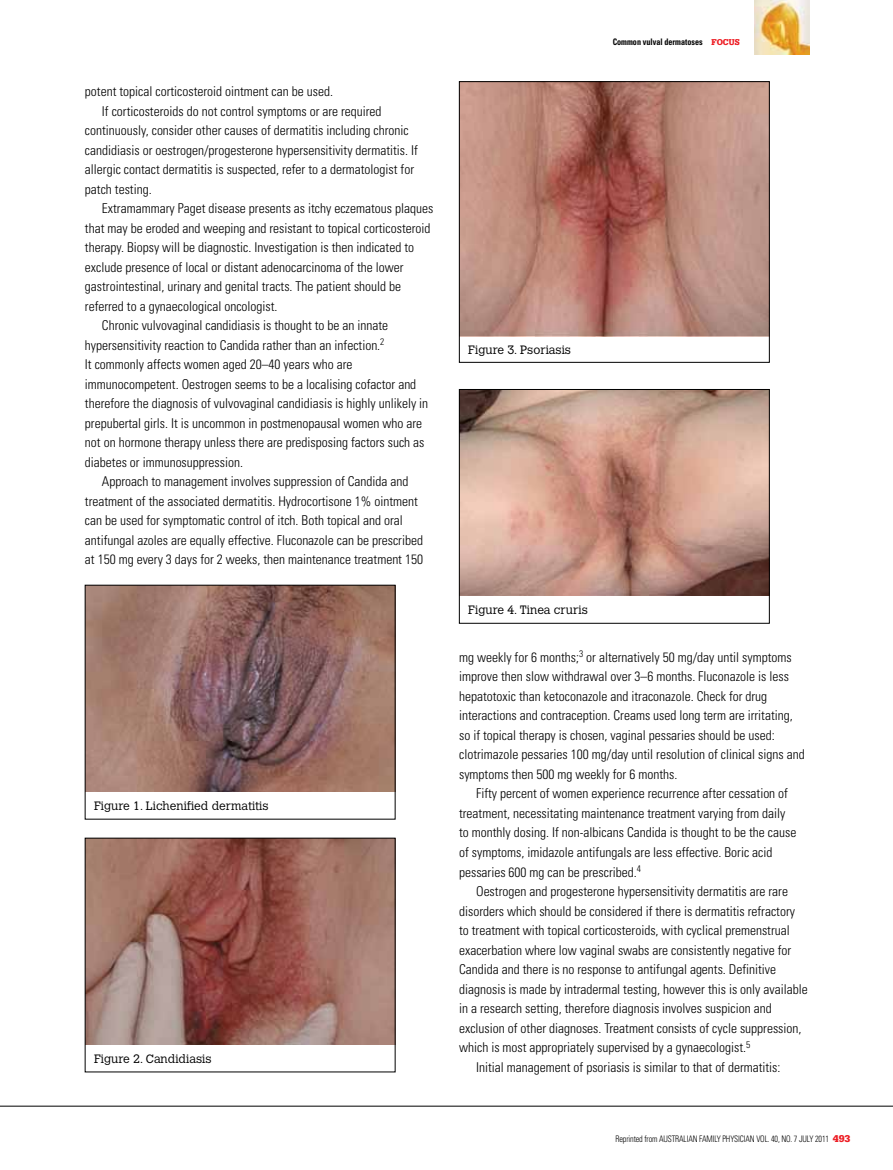
<style>
.page{position:relative;width:893px;height:1170px;background:#fff}
.page>*{position:absolute;margin:0;border:0;box-sizing:border-box;transform-origin:0 0}
.t1{font:300 condensed 13.5px/19.5px "Univers LT";color:#000}
.t2{font:300 12px "Calvert";color:#000}
.t3{font:300 condensed 9px "Univers LT";letter-spacing:-.015em;color:#000;scale:.9 1}
.t4{font:700 condensed 9px "Univers LT";color:#000;scale:.9 1}
.s1{font-family:"Serifa LT";font-weight:900;font-stretch:normal;color:#ed1d24}
.s2{font-family:"Serifa LT";font-weight:900;font-stretch:normal;font-size:10.5px;color:#ed1d24}
</style>
<div class="page">
<img style="left:755px;top:0;width:54px;height:54px">
<hr style="left:0;top:1105px;width:893px;height:1px;background:#000">
<img style="left:87px;top:587px;width:306px;height:204px">
<div style="left:85px;top:585px;width:310px;height:234px;border:1px solid #000"></div>
<img style="left:87px;top:839px;width:306px;height:205px">
<div style="left:85px;top:837px;width:310px;height:234px;border:1px solid #000"></div>
<img style="left:461px;top:83px;width:306px;height:253px">
<div style="left:459px;top:81px;width:310px;height:281px;border:1px solid #000"></div>
<img style="left:461px;top:391px;width:306px;height:204px">
<div style="left:459px;top:389px;width:310px;height:234px;border:1px solid #000"></div>
<p class="t1" style="left:85px;top:82px;width:250px">potent topical corticosteroid ointment can be used.</p>
<p class="t1" style="left:102px;top:101px;width:281px">If corticosteroids do not control symptoms or are required</p>
<p class="t1" style="left:85px;top:121px;width:325px">continuously, consider other causes of dermatitis including chronic</p>
<p class="t1" style="left:85px;top:140px;width:334px">candidiasis or oestrogen/progesterone hypersensitivity dermatitis. If</p>
<p class="t1" style="left:85px;top:160px;width:331px">allergic contact dermatitis is suspected, refer to a dermatologist for</p>
<p class="t1" style="left:85px;top:179px;width:68px">patch testing.</p>
<p class="t1" style="left:102px;top:199px;width:333px">Extramammary Paget disease presents as itchy eczematous plaques</p>
<p class="t1" style="left:85px;top:218px;width:347px">that may be eroded and weeping and resistant to topical corticosteroid</p>
<p class="t1" style="left:85px;top:237px;width:331px">therapy. Biopsy will be diagnostic. I nvestigation is then indicated to</p>
<p class="t1" style="left:85px;top:257px;width:320px">exclude presence of local or distant adenocarcinoma of the lower</p>
<p class="t1" style="left:85px;top:276px;width:318px">gastrointestinal, urinary and genital tracts. The patient should be</p>
<p class="t1" style="left:85px;top:296px;width:194px">referred to a gynaecological oncologist.</p>
<p class="t1" style="left:102px;top:315px;width:288px">Chronic vulvovaginal candidiasis is thought to be an innate</p>
<p class="t1" style="left:85px;top:335px;width:301px">hypersensitivity reaction to Candida rather than an infection.<sup>2</sup></p>
<p class="t1" style="left:85px;top:355px;width:269px">It commonly affects women aged 20–40 years who are</p>
<p class="t1" style="left:85px;top:374px;width:333px">immunocompetent. Oestrogen seems to be a localising cofactor and</p>
<p class="t1" style="left:85px;top:394px;width:345px">therefore the diagnosis of vulvovaginal candidiasis is highly unlikely in</p>
<p class="t1" style="left:85px;top:413px;width:339px">prepubertal girls. It is uncommon in postmenopausal women who are</p>
<p class="t1" style="left:85px;top:433px;width:341px">not on hormone therapy unless there are predisposing factors such as</p>
<p class="t1" style="left:85px;top:452px;width:160px">diabetes or immunosuppression.</p>
<p class="t1" style="left:102px;top:471px;width:308px">Approach to management involves suppression of Candida and</p>
<p class="t1" style="left:85px;top:491px;width:334px">treatment of the associated dermatitis. Hydrocortisone 1% ointment</p>
<p class="t1" style="left:85px;top:510px;width:319px">can be used for symptomatic control of itch. Both topical and oral</p>
<p class="t1" style="left:85px;top:530px;width:340px">antifungal azoles are equally effective. Fluconazole can be prescribed</p>
<p class="t1" style="left:85px;top:549px;width:340px">at 150 mg every 3 days for 2 weeks, then maintenance treatment 150</p>
<p class="t2" style="left:94px;top:798px;width:176px">Figure 1. Lichenified dermatitis</p>
<p class="t2" style="left:94px;top:1051px;width:119px">Figure 2. Candidiasis</p>
<p class="t4" style="left:613px;top:36px;width:143px">Common vulval dermatoses <span class="s1">FOCUS</span></p>
<p class="t2" style="left:468px;top:343px;width:104px">Figure 3. Psoriasis</p>
<p class="t2" style="left:468px;top:603px;width:121px">Figure 4. Tinea cruris</p>
<p class="t1" style="left:459px;top:647px;width:347px">mg weekly for 6 months;<sup>3</sup> or alternatively 50 mg/day until symptoms improve then slow withdrawal over 3–6 months. Fluconazole is less hepatotoxic than ketoconazole and itraconazole. Check for drug interactions and contraception. Creams used long term are irritating, so if topical therapy is chosen, vaginal pessaries should be used: clotrimazole pessaries 100 mg/day until resolution of clinical signs and symptoms then 500 mg weekly for 6 months.</p>
<p class="t1" style="left:459px;top:783px;width:339px;text-indent:17px">Fifty percent of women experience recurrence after cessation of treatment, necessitating maintenance treatment varying from daily to monthly dosing. If non-albicans Candida is thought to be the cause of symptoms, imidazole antifungals are less effective. Boric acid pessaries 600 mg can be prescribed.<sup>4</sup></p>
<p class="t1" style="left:476px;top:881px;width:313px">Oestrogen and progesterone hypersensitivity dermatitis are rare</p>
<p class="t1" style="left:459px;top:901px;width:337px">disorders which should be considered if there is dermatitis refractory</p>
<p class="t1" style="left:459px;top:920px;width:332px">to treatment with topical corticosteroids, with cyclical premenstrual</p>
<p class="t1" style="left:459px;top:940px;width:334px">exacerbation where low vaginal swabs are consistently negative for</p>
<p class="t1" style="left:459px;top:959px;width:319px">Candida and there is no response to antifungal agents. Definitive</p>
<p class="t1" style="left:459px;top:979px;width:350px">diagnosis is made by intradermal testing, however this is only available</p>
<p class="t1" style="left:459px;top:998px;width:314px">in a research setting, therefore diagnosis involves suspicion and</p>
<p class="t1" style="left:459px;top:1017px;width:344px">exclusion of other diagnoses. Treatment consists of cycle suppression,</p>
<p class="t1" style="left:459px;top:1037px;width:293px">which is most appropriately supervised by a gynaecologist.<sup>5</sup></p>
<p class="t1" style="left:476px;top:1057px;width:306px">I nitial management of psoriasis is similar to that of dermatitis:</p>
<p class="t3" style="left:615px;top:1133px;width:263px">Reprinted from Australian Family Physician Vol. 40, No. 7 july 2011 <span class="s2">493</span></p>
</div>
